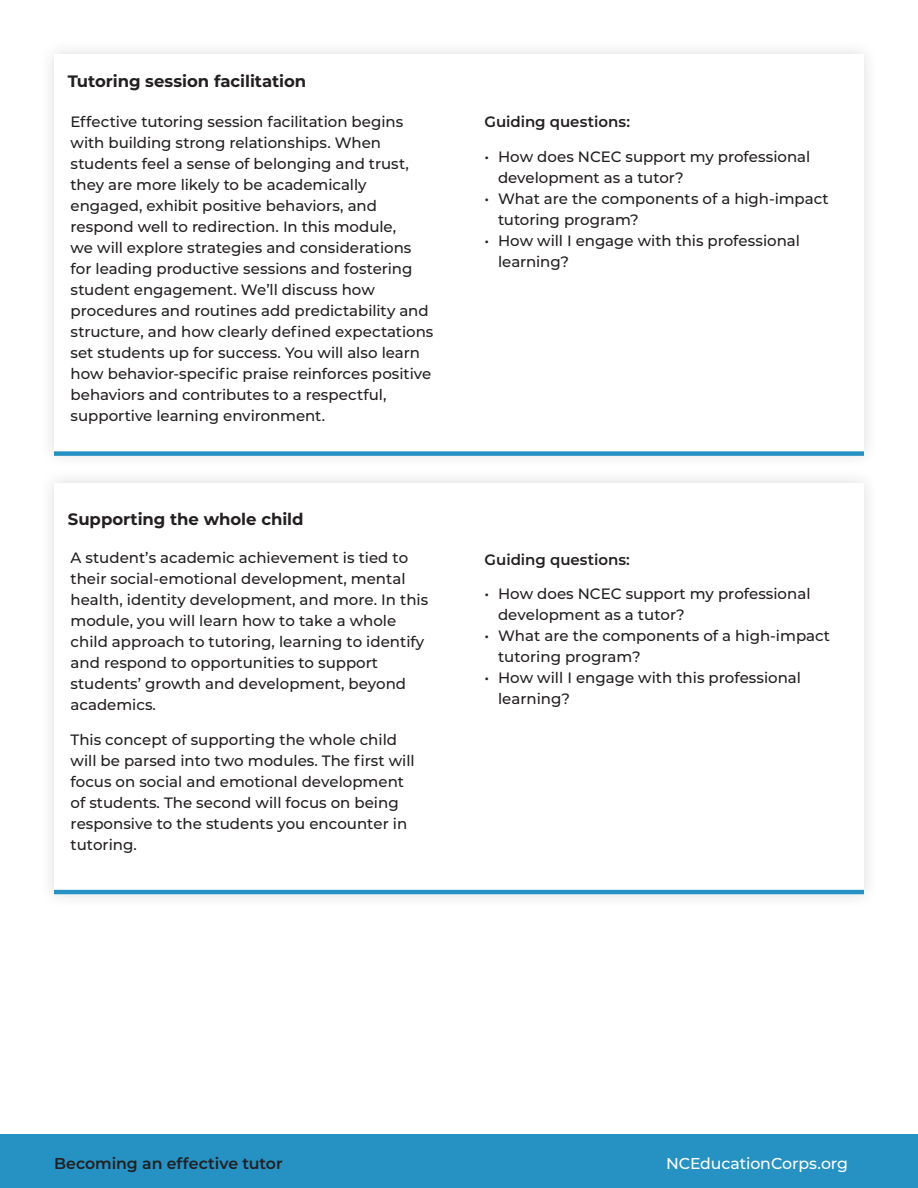
<style>
.page{position:relative;width:918px;height:1188px;background:#fff}
.page>*{position:absolute;margin:0;border:0;box-sizing:border-box;transform-origin:0 0}
.Body_text{font:700 16.5px "Montserrat";letter-spacing:-.005em;color:#231f20}
.t1{font:600 15.75px "Montserrat";color:#231f20}
.t2{font:500 15.75px "Montserrat";letter-spacing:-.005em;color:#fff}
.Body_text-2{font:500 15px/21px "Montserrat";color:#231f20}
.t3{font:600 15px "Montserrat";color:#231f20}
</style>
<div class="page">
<div style="left:0;top:1134px;width:918px;height:54px;background:#2592c3"></div>
<div style="left:39px;top:468px;width:841px;height:442px;background:#fafafa"></div>
<div style="left:54px;top:483px;width:810px;height:411px;background:#fff"></div>
<hr style="left:54px;top:890px;width:810px;height:4px;background:#2592c3">
<div style="left:39px;top:39px;width:841px;height:430px;background:#fafafa"></div>
<div style="left:54px;top:54px;width:810px;height:400px;background:#fff"></div>
<div style="left:54px;top:451px;width:810px;height:5px;background:#2592c3"></div>
<p class="Body_text" style="left:68px;top:69px;width:240px">Tutoring session facilitation</p>
<p class="Body_text-2" style="left:71px;top:111px;width:364px">Effective tutoring session facilitation begins with building strong relationships. When students feel a sense of belonging and trust, they are more likely to be academically engaged, exhibit positive behaviors, and respond well to redirection. In this module,<br>we will explore strategies and considerations for leading productive sessions and fostering student engagement. We’ll discuss how procedures and routines add predictability and structure, and how clearly defined expectations set students up for success. You will also learn how behavior-specific praise reinforces positive behaviors and contributes to a respectful, supportive learning environment.</p>
<p class="Body_text" style="left:68px;top:507px;width:237px">Supporting the whole child</p>
<p class="Body_text-2" style="left:71px;top:547px;width:359px">A student’s academic achievement is tied to their social-emotional development, mental health, identity development, and more. In this module, you will learn how to take a whole child approach to tutoring, learning to identify and respond to opportunities to support students’ growth and development, beyond academics.</p>
<p class="Body_text-2" style="left:71px;top:728px;width:346px">This concept of supporting the whole child will be parsed into two modules. The first will focus on social and emotional development of students. The second will focus on being responsive to the students you encounter in tutoring.</p>
<p class="t3" style="left:485px;top:111px;width:147px">Guiding questions:</p>
<p class="Body_text-2" style="left:498px;top:145px;width:314px;text-indent:-14px">• How does NCEC support my professional development as a tutor?</p>
<p class="Body_text-2" style="left:498px;top:187px;width:332px;text-indent:-14px">• What are the components of a high-impact tutoring program?</p>
<p class="Body_text-2" style="left:498px;top:229px;width:303px;text-indent:-14px">• How will I engage with this professional learning?</p>
<p class="t3" style="left:485px;top:549px;width:147px">Guiding questions:</p>
<p class="Body_text-2" style="left:498px;top:583px;width:314px;text-indent:-14px">• How does NCEC support my professional development as a tutor?</p>
<p class="Body_text-2" style="left:498px;top:625px;width:333px;text-indent:-14px">• What are the components of a high-impact tutoring program?</p>
<p class="Body_text-2" style="left:498px;top:667px;width:305px;text-indent:-14px">• How will I engage with this professional learning?</p>
<p class="t1" style="left:54px;top:1152px;width:230px">Becoming an effective tutor</p>
<p class="t2" style="left:666px;top:1152px;width:184px">NCEducationCorps.org</p>
</div>
